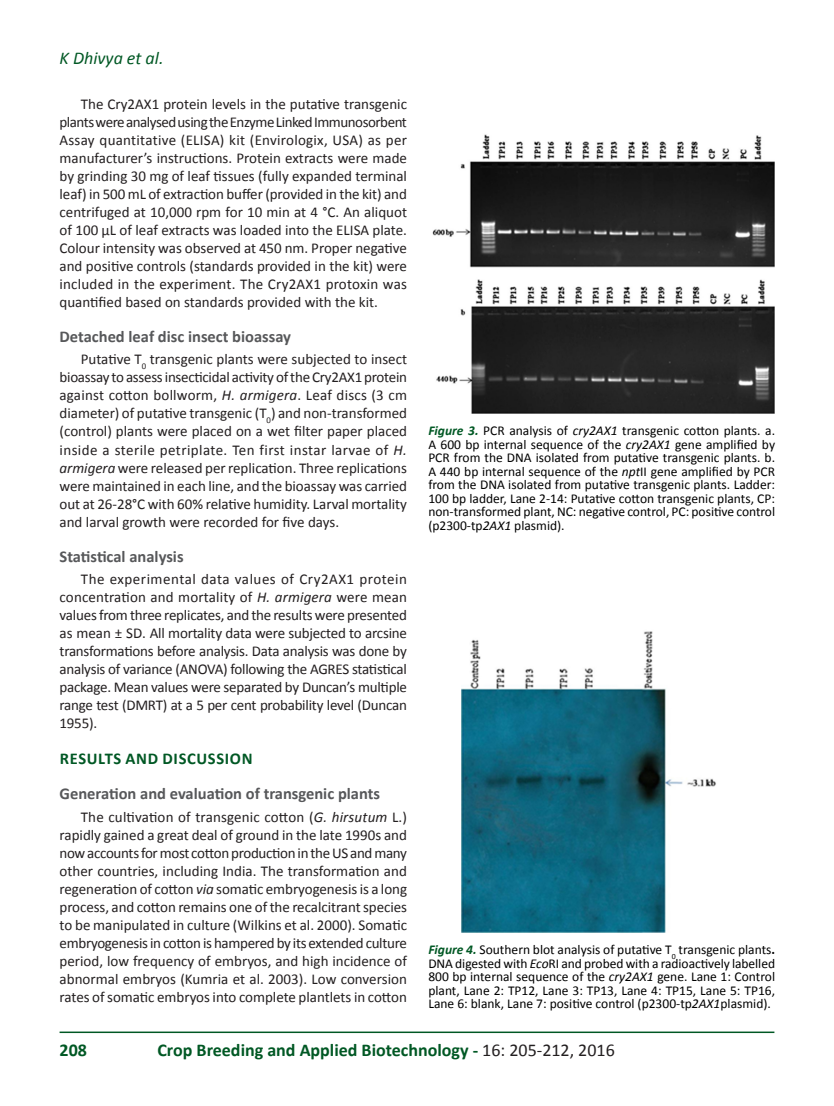
<style>
.page{position:relative;width:834px;height:1106px;background:#fff}
.page>*{position:absolute;margin:0;border:0;box-sizing:border-box;transform-origin:0 0}
.t1{font:700 18px "Calibri";color:#005824}
.t2{font:italic 18px "Calibri";color:#005824}
.SUBTITULO_2{font:700 16.5px "Calibri";color:#57585a}
.TITULO_1{font:700 16.5px "Calibri";letter-spacing:.04em;color:#005824}
.CORPO_DE_TEXTO{font:15px/18px "Calibri";color:#231f20;text-align:justify}
.FIGURAS_E_TABELAS{font:13.5px/13.5px "Calibri";color:#000;text-align:justify}
.s1{font-style:italic}
.s2{font-weight:700;font-style:italic;color:#005824}
.s3{font-weight:700}
.s4{font-weight:400;color:#231f20}
</style>
<div class="page">
<hr style="left:60px;top:1031px;width:714px;height:2px;background:#005824">
<img style="left:432px;top:134px;width:342px;height:279px">
<img style="left:462px;top:631px;width:254px;height:301px">
<p class="t2" style="left:60px;top:45px;width:105px">K Dhivya et al.</p>
<p class="CORPO_DE_TEXTO" style="left:60px;top:95px;width:349px;text-indent:21px">The Cry2AX1 protein levels in the putative transgenic plants were analysed using the Enzyme Linked Immunosorbent Assay quantitative (ELISA) kit (Envirologix, USA) as per manufacturer’s instructions. Protein extracts were made by grinding 30 mg of leaf tissues (fully expanded terminal leaf) in 500 mL of extraction buffer (provided in the kit) and centrifuged at 10,000 rpm for 10 min at 4 °C. An aliquot of 100 µL of leaf extracts was loaded into the ELISA plate.<br>Colour intensity was observed at 450 nm. Proper negative and positive controls (standards provided in the kit) were included in the experiment. The Cry2AX1 protoxin was quantified based on standards provided with the kit.</p>
<p class="SUBTITULO_2" style="left:60px;top:325px;width:233px">Detached leaf disc insect bioassay</p>
<p class="CORPO_DE_TEXTO" style="left:60px;top:350px;width:349px;text-indent:21px">Putative T<sub>0</sub> transgenic plants were subjected to insect bioassay to assess insecticidal activity of the Cry2AX1 protein against cotton bollworm, <span class="s1">H. armigera</span>. Leaf discs (3 cm diameter) of putative transgenic (T<sub>0</sub>) and non-transformed (control) plants were placed on a wet filter paper placed inside a sterile petriplate. Ten first instar larvae of <span class="s1">H. armigera</span> were released per replication. Three replications were maintained in each line, and the bioassay was carried out at 26-28°C with 60% relative humidity. Larval mortality and larval growth were recorded for five days.</p>
<p class="SUBTITULO_2" style="left:60px;top:544px;width:125px">Statistical analysis</p>
<p class="CORPO_DE_TEXTO" style="left:60px;top:569px;width:349px;text-indent:21px">The experimental data values of Cry2AX1 protein concentration and mortality of <span class="s1">H. armigera</span> were mean values from three replicates, and the results were presented as mean ± SD. All mortality data were subjected to arcsine transformations before analysis. Data analysis was done by analysis of variance (ANOVA) following the AGRES statistical package. Mean values were separated by Duncan’s multiple range test (DMRT) at a 5 per cent probability level (Duncan 1955).</p>
<p class="TITULO_1" style="left:60px;top:747px;width:194px">RESULTS AND DISCUSSION</p>
<p class="SUBTITULO_2" style="left:60px;top:782px;width:322px">Generation and evaluation of transgenic plants</p>
<p class="CORPO_DE_TEXTO" style="left:60px;top:807px;width:349px;text-indent:21px">The cultivation of transgenic cotton (<span class="s1">G. hirsutum</span> L.) rapidly gained a great deal of ground in the late 1990s and now accounts for most cotton production in the US and many other countries, including India. The transformation and regeneration of cotton <span class="s1">via</span> somatic embryogenesis is a long process, and cotton remains one of the recalcitrant species to be manipulated in culture (Wilkins et al. 2000). Somatic embryogenesis in cotton is hampered by its extended culture period, low frequency of embryos, and high incidence of abnormal embryos (Kumria et al. 2003). Low conversion rates of somatic embryos into complete plantlets in cotton</p>
<p class="FIGURAS_E_TABELAS" style="left:428px;top:424px;width:348px"><span class="s2">Figure 3.</span> PCR analysis of <span class="s1">cry2AX1</span> transgenic cotton plants. a.<br>A 600 bp internal sequence of the <span class="s1">cry2AX1</span> gene amplified by PCR from the DNA isolated from putative transgenic plants. b.<br>A 440 bp internal sequence of the <span class="s1">npt</span>II gene amplified by PCR from the DNA isolated from putative transgenic plants. Ladder:<br>100 bp ladder, Lane 2-14: Putative cotton transgenic plants, CP: non-transformed plant, NC: negative control, PC: positive control (p2300-tp<span class="s1">2AX1</span> plasmid).</p>
<p class="FIGURAS_E_TABELAS" style="left:428px;top:942px;width:348px"><span class="s2">Figure 4.</span> Southern blot analysis of putative T<sub>0</sub> transgenic plants<span class="s3">.<br></span>DNA digested with <span class="s1">Eco</span>RI and probed with a radioactively labelled 800 bp internal sequence of the <span class="s1">cry2AX1</span> gene. Lane 1: Control plant, Lane 2: TP12, Lane 3: TP13, Lane 4: TP15, Lane 5: TP16, Lane 6: blank, Lane 7: positive control (p2300-tp<span class="s1">2AX1</span>plasmid).</p>
<p class="t1" style="left:60px;top:1037px;width:29px">208</p>
<p class="t1" style="left:157px;top:1037px;width:459px">Crop Breeding and Applied Biotechnology - <span class="s4">16: 205-212, 2016</span></p>
</div>
